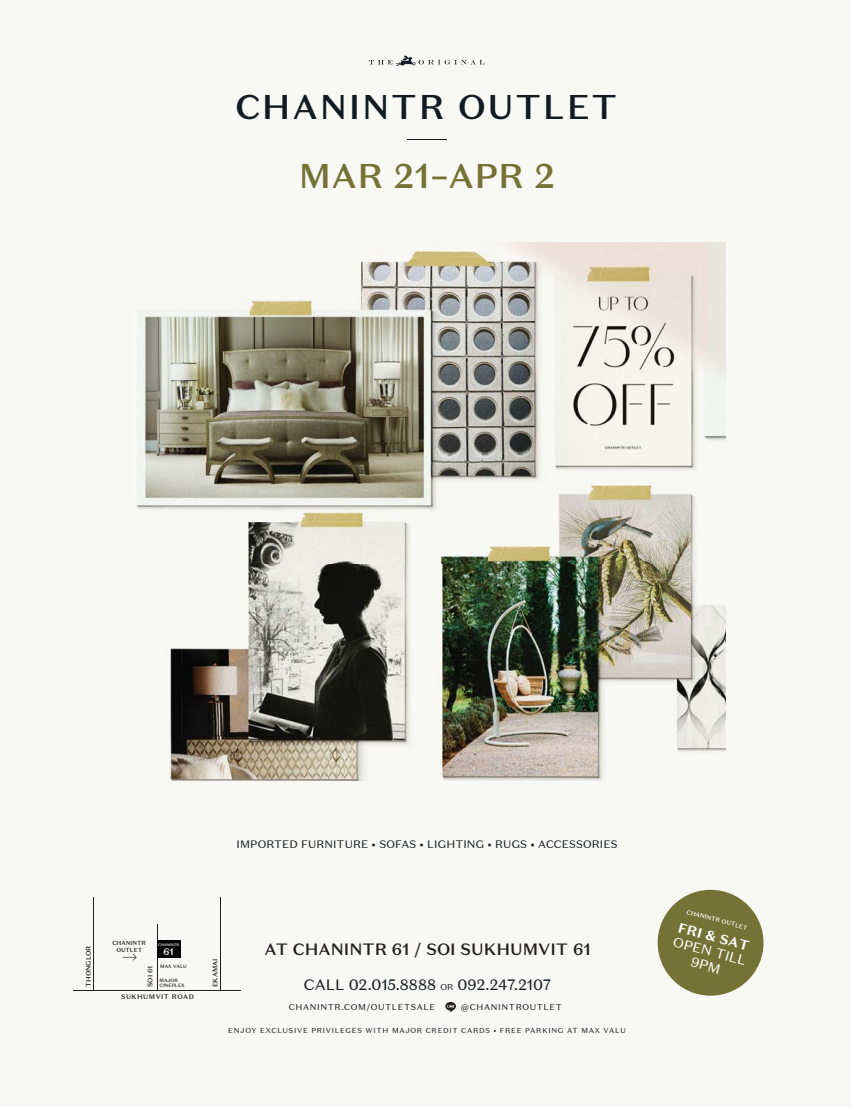
<style>
.page{position:relative;width:851px;height:1107px;background:#fff}
.page>*{position:absolute;margin:0;border:0;box-sizing:border-box;transform-origin:0 0}
.t1{font:500 34.35px "Domaine Sans Text";letter-spacing:.05em;color:#121b21}
.t2{font:500 34.35px "Domaine Sans Text";letter-spacing:.01em;color:#747335}
.t3{font:500 16.35px "Domaine Sans Text";color:#231f20}
.t4{font:15px "Domaine Sans Text";color:#121b21}
.t5{font:13.65px/15px "Domaine Sans Text";color:#fff;text-align:center}
.t6{font:700 13.65px "Domaine Sans Text";color:#fff}
.t7{font:10.8px "Domaine Sans Text";letter-spacing:.01em;color:#121b21}
.t8{font:500 9.45px "Domaine Sans Text";color:#fff}
.t9{font:8.4px "Domaine Sans Text";letter-spacing:.075em;color:#121b21}
.t10{font:7.2px "Domaine Sans Text";letter-spacing:.1em;color:#121b21}
.t11{font:500 6.75px "Domaine Sans Text";letter-spacing:.01em;color:#221e1f}
.t12{font:500 6.75px "Domaine Sans Text";letter-spacing:.075em;color:#221e1f}
.t13{font:500 6px "Domaine Sans Text";color:#fff}
.t14{font:500 5.85px/6.8px "Domaine Sans Text";color:#221e1f;text-align:center}
.t15{font:500 4.8px/4.8px "Domaine Sans Text";color:#221e1f}
.t16{font:500 3.75px "Domaine Sans Text";color:#fff}
.s1{font-size:8.4px}
</style>
<div class="page">
<div style="left:0;top:0;width:850px;height:1106px;background:#f8f8f4"></div>
<div style="left:657px;top:889px;width:106px;height:106px;background:#747335;border-radius:50%"></div>
<hr style="left:73px;top:990px;width:168px;height:1px;background:#221e1f">
<hr style="left:157px;top:923px;width:1px;height:67px;background:#221e1f">
<hr style="left:93px;top:897px;width:1px;height:93px;background:#221e1f">
<hr style="left:220px;top:897px;width:1px;height:93px;background:#221e1f">
<div style="left:157px;top:939px;width:24px;height:18px;background:#020303"></div>
<svg style="left:123px;top:954px;width:13px;height:6px"></svg>
<svg style="left:445px;top:1002px;width:11px;height:9px"></svg>
<img style="left:136px;top:242px;width:589px;height:538px">
<hr style="left:407px;top:139px;width:39px;height:1px;background:#121b21">
<svg style="left:369px;top:56px;width:115px;height:10px"></svg>
<h1 class="t1" style="left:235px;top:95px;width:383px">CHANINTR OUTLET</h1>
<h1 class="t2" style="left:299px;top:164px;width:258px">MAR 21–APR 2</h1>
<h3 class="t7" style="left:236px;top:840px;width:382px">IMPORTED FURNITURE • SOFAS • LIGHTING • RUGS • ACCESSORIES</h3>
<p class="t11" style="left:86px;top:986px;width:43px;rotate:-90deg">THONGLOR</p>
<p class="t14" style="left:112px;top:940px;width:35px">CHANINTR<br>OUTLET</p>
<p class="t16" style="left:158px;top:943px;width:23px">CHANINTR</p>
<h3 class="t8" style="left:163px;top:947px;width:12px">61</h3>
<p class="t15" style="left:160px;top:964px;width:28px">MAX VALU</p>
<p class="t11" style="left:148px;top:986px;width:23px;rotate:-90deg">SOI 61</p>
<p class="t12" style="left:121px;top:993px;width:74px">SUKHUMVIT ROAD</p>
<p class="t15" style="left:159px;top:978px;width:27px">MAJOR<br>CINEPLEX</p>
<p class="t11" style="left:213px;top:986px;width:30px;rotate:-90deg">EKAMAI</p>
<h2 class="t3" style="left:264px;top:943px;width:328px">AT CHANINTR 61 / SOI SUKHUMVIT 61</h2>
<h3 class="t4" style="left:304px;top:978px;width:248px">CALL 02.015.8888 <span class="s1">OR</span> 092.247.2107</h3>
<p class="t9" style="left:289px;top:1003px;width:148px">CHANINTR.COM/OUTLETSALE</p>
<p class="t9" style="left:460px;top:1003px;width:103px">@CHANINTROUTLET</p>
<p class="t10" style="left:228px;top:1027px;width:399px">ENJOY EXCLUSIVE PRIVILEGES WITH MAJOR CREDIT CARDS • FREE PARKING AT MAX VALU</p>
<p class="t13" style="left:687px;top:909px;width:64px;rotate:15deg">CHANINTR OUTLET</p>
<h3 class="t6" style="left:679px;top:922px;width:74px;rotate:15deg">FRI &amp; SAT</h3>
<h3 class="t5" style="left:675px;top:935px;width:77px;rotate:15deg">OPEN TILL<br>9PM</h3>
</div>
